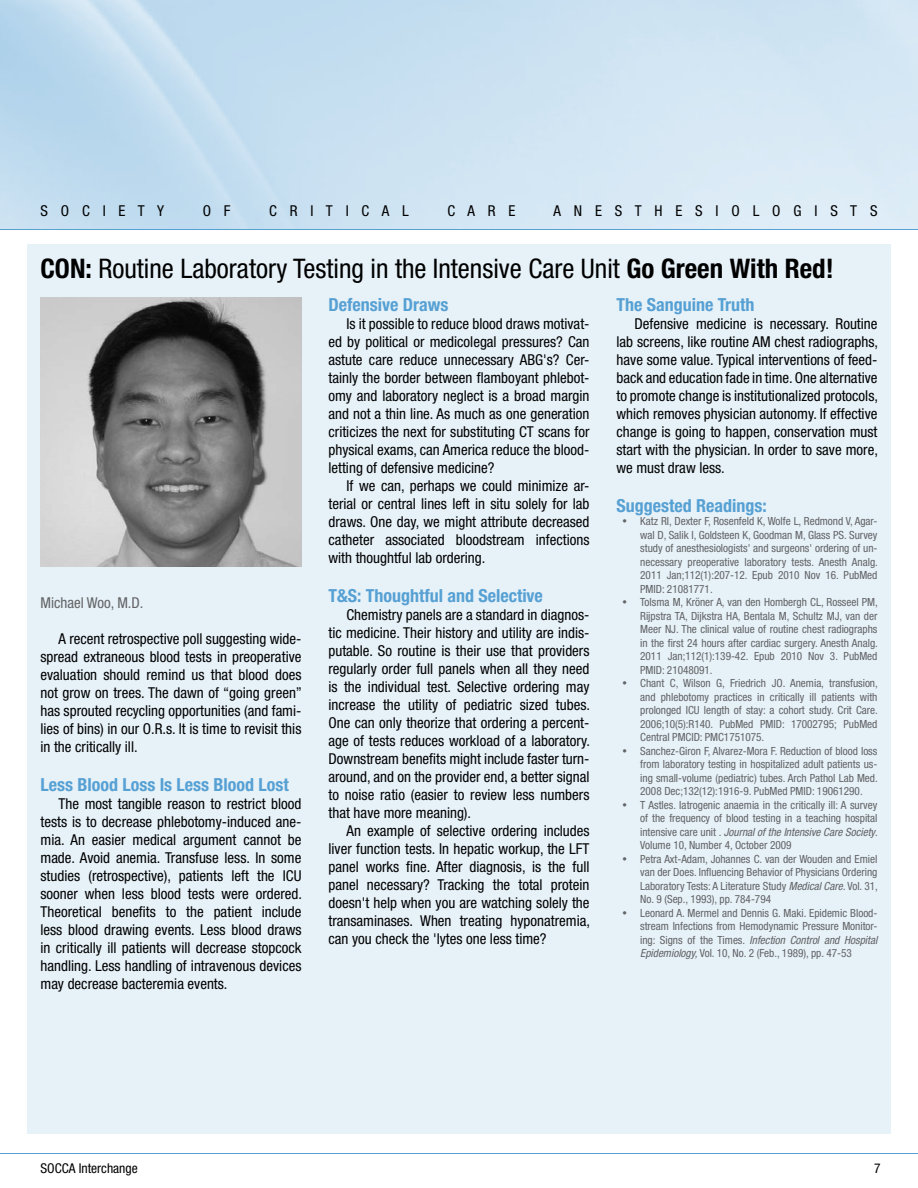
<style>
.page{position:relative;width:918px;height:1188px;background:#fff}
.page>*{position:absolute;margin:0;border:0;box-sizing:border-box;transform-origin:0 0}
.t1{font:condensed 27px "Helvetica Neue";color:#000}
.t2{font:700 condensed 18px "Helvetica Neue";color:#56a0d3}
.t3{font:condensed 15px/18px "Helvetica Neue";color:#000;text-align:justify}
.t4{font:condensed 15px "Helvetica Neue";color:#636466}
.t5{font:condensed 13.5px "Helvetica Neue";color:#000}
.t6{font:condensed 11.25px/13.5px "Helvetica Neue";color:#636466}
.s1{font-weight:700}
.s2{font-style:italic}
</style>
<div class="page">
<hr style="left:0;top:229px;width:918px;height:1px;background:#56a0d3">
<hr style="left:0;top:1153px;width:918px;height:1px;background:#56a0d3">
<div style="left:27px;top:244px;width:864px;height:890px;background:#e6f1f8"></div>
<img style="left:40px;top:297px;width:262px;height:270px">
<p class="t3" style="left:40px;top:201px;width:124px">S o c i e t y</p>
<p class="t3" style="left:203px;top:201px;width:27px">o f</p>
<p class="t3" style="left:269px;top:201px;width:137px">C r i t i c a l</p>
<p class="t3" style="left:447px;top:201px;width:68px">C a r e</p>
<p class="t3" style="left:553px;top:201px;width:324px">A n e s t h e s i o l o g i s t s</p>
<h1 class="t1" style="left:40px;top:253px;width:795px"><span class="s1">Con:</span> Routine Laboratory Testing in the Intensive Care Unit <span class="s1">Go Green With Red!</span></h1>
<p class="t4" style="left:40px;top:594px;width:105px">Michael Woo, M.D.</p>
<p class="t3" style="left:40px;top:630px;width:263px;text-indent:18px">A recent retrospective poll suggesting wide&shy;spread extraneous blood tests in preoperative evaluation should remind us that blood does not grow on trees. The dawn of “going green” has sprouted recycling opportunities (and fami&shy;lies of bins) in our O.R.s. It is time to revisit this in the critically ill.</p>
<p class="t2" style="left:40px;top:774px;width:250px">Less Blood Loss Is Less Blood Lost</p>
<p class="t3" style="left:41px;top:795px;width:263px;text-indent:18px">The most tangible reason to restrict blood tests is to decrease phlebotomy-induced ane&shy;mia. An easier medical argument cannot be made. Avoid anemia. Transfuse less. In some studies (retrospective), patients left the ICU sooner when less blood tests were ordered.<br>Theoretical benefits to the patient include less blood drawing events. Less blood draws in critically ill patients will decrease stopcock handling. Less handling of intravenous devices may decrease bacteremia events.</p>
<p class="t2" style="left:328px;top:294px;width:122px">Defensive Draws</p>
<p class="t3" style="left:329px;top:315px;width:263px;text-indent:18px">Is it possible to reduce blood draws motivat&shy;ed by political or medicolegal pressures? Can astute care reduce unnecessary ABG's? Cer&shy;tainly the border between flamboyant phlebot&shy;omy and laboratory neglect is a broad margin and not a thin line. As much as one generation criticizes the next for substituting CT scans for physical exams, can America reduce the blood&shy;letting of defensive medicine?</p>
<p class="t3" style="left:329px;top:477px;width:263px;text-indent:18px">If we can, perhaps we could minimize ar&shy;terial or central lines left in situ solely for lab draws. One day, we might attribute decreased catheter associated bloodstream infections with thoughtful lab ordering.</p>
<p class="t2" style="left:328px;top:585px;width:216px">T&amp;S: Thoughtful and Selective</p>
<p class="t3" style="left:329px;top:606px;width:263px;text-indent:18px">Chemistry panels are a standard in diagnos&shy;tic medicine. Their history and utility are indis&shy;putable. So routine is their use that providers regularly order full panels when all they need is the individual test. Selective ordering may increase the utility of pediatric sized tubes.<br>One can only theorize that ordering a percent&shy;age of tests reduces workload of a laboratory.<br>Downstream benefits might include faster turn&shy;around, and on the provider end, a better signal to noise ratio (easier to review less numbers that have more meaning).</p>
<p class="t3" style="left:329px;top:822px;width:263px;text-indent:18px">An example of selective ordering includes liver function tests. In hepatic workup, the LFT panel works fine. After diagnosis, is the full panel necessary? Tracking the total protein doesn't help when you are watching solely the transaminases. When treating hyponatremia, can you check the 'lytes one less time?</p>
<p class="t2" style="left:616px;top:294px;width:139px">The Sanguine Truth</p>
<p class="t3" style="left:617px;top:315px;width:263px;text-indent:18px">Defensive medicine is necessary. Routine lab screens, like routine AM chest radiographs, have some value. Typical interventions of feed&shy;back and education fade in time. One alternative to promote change is institutionalized protocols, which removes physician autonomy. If effective change is going to happen, conservation must start with the physician. In order to save more, we must draw less.</p>
<p class="t2" style="left:616px;top:495px;width:152px">Suggested Readings:</p>
<p class="t6" style="left:640px;top:515px;width:239px">Katz RI, Dexter F, Rosenfeld K, Wolfe L, Redmond V, Agar&shy;wal D, Salik I, Goldsteen K, Goodman M, Glass PS. Survey study of anesthesiologists' and surgeons' ordering of un&shy;necessary preoperative laboratory tests. Anesth Analg.<br>2011 Jan;112(1):207-12. Epub 2010 Nov 16. PubMed PMID: 21081771.<br>Tolsma M, Kröner A, van den Hombergh CL, Rosseel PM, Rijpstra TA, Dijkstra HA, Bentala M, Schultz MJ, van der Meer NJ. The clinical value of routine chest radiographs in the first 24 hours after cardiac surgery. Anesth Analg.<br>2011 Jan;112(1):139-42. Epub 2010 Nov 3. PubMed PMID: 21048091.<br>Chant C, Wilson G, Friedrich JO. Anemia, transfusion, and phlebotomy practices in critically ill patients with prolonged ICU length of stay: a cohort study. Crit Care.<br>2006;10(5):R140. PubMed PMID: 17002795; PubMed Central PMCID: PMC1751075.<br>Sanchez-Giron F, Alvarez-Mora F. Reduction of blood loss from laboratory testing in hospitalized adult patients us&shy;ing small-volume (pediatric) tubes. Arch Pathol Lab Med.<br>2008 Dec;132(12):1916-9. PubMed PMID: 19061290.<br>T Astles. Iatrogenic anaemia in the critically ill: A survey of the frequency of blood testing in a teaching hospital intensive care unit . <span class="s2">Journal of the Intensive Care Society</span>.<br>Volume 10, Number 4, October 2009<br>Petra Axt-Adam, Johannes C. van der Wouden and Emiel van der Does. Influencing Behavior of Physicians Ordering Laboratory Tests: A Literature Study <span class="s2">Medical Care.</span> Vol. 31, No. 9 (Sep., 1993), pp. 784-794<br>Leonard A. Mermel and Dennis G. Maki. Epidemic Blood&shy;stream Infections from Hemodynamic Pressure Monitor&shy;ing: Signs of the Times. <span class="s2">Infection Control and Hospital Epidemiology,</span> Vol. 10, No. 2 (Feb., 1989), pp. 47-53</p>
<p class="t5" style="left:41px;top:1160px;width:99px">SOCCA Interchange</p>
<p class="t5" style="left:874px;top:1160px;width:8px">7</p>
</div>
